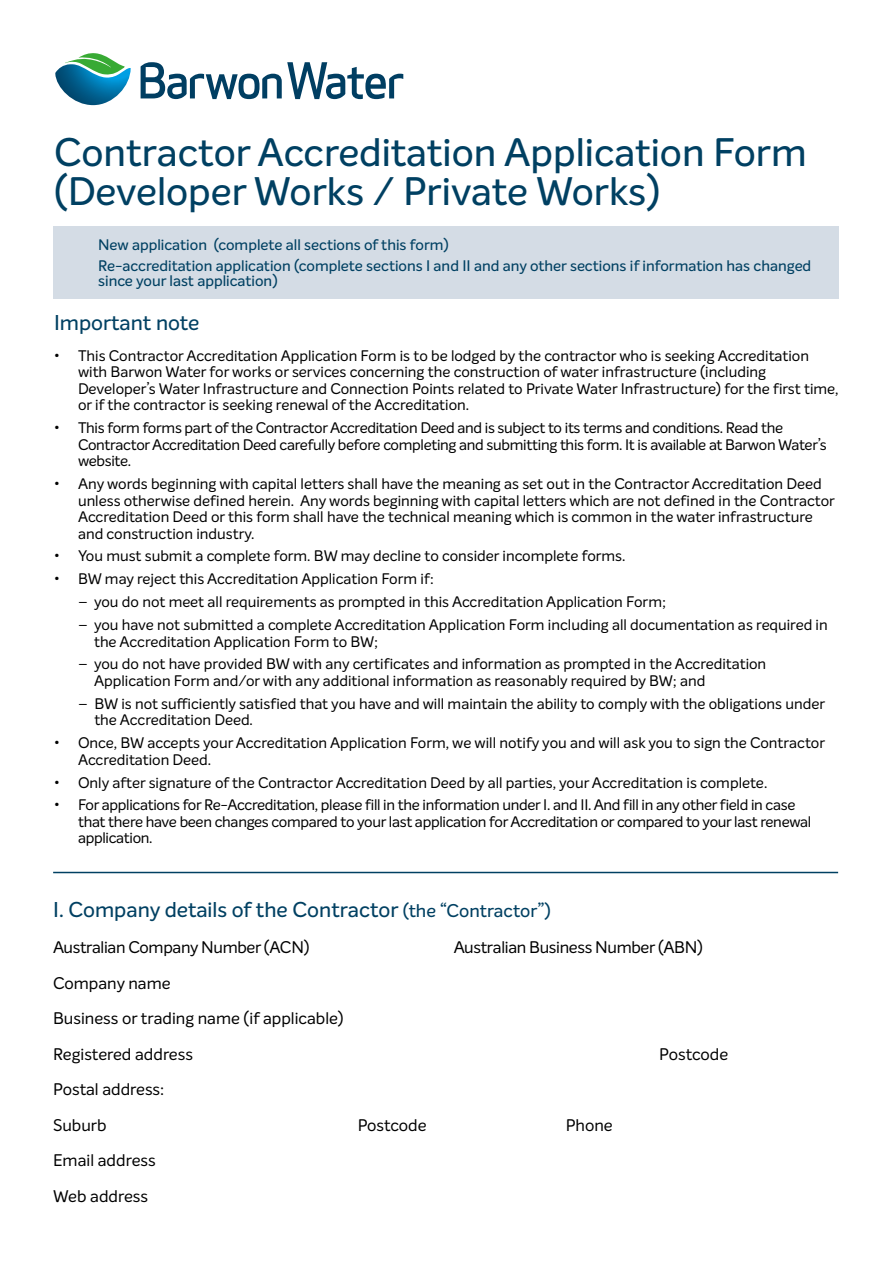
<style>
.page{position:relative;width:893px;height:1263px;background:#fff}
.page>*{position:absolute;margin:0;border:0;box-sizing:border-box;transform-origin:0 0}
.t1{font:500 39px/39.8px "Intelo";color:#004062}
.t2{font:500 21px "Intelo";color:#004062}
.t3{font:16.5px/35.5px "Intelo";color:#000}
.t4{font:16.5px "Intelo";letter-spacing:-.02em;color:#000}
.t5{font:15px/16.5px "Intelo";color:#000}
.t6{font:15px/16.5px "Intelo";letter-spacing:-.02em;color:#000}
.t7{font:500 15px/21.9px "Intelo";color:#004062}
.s1{font-size:18px}
</style>
<div class="page">
<svg style="left:55px;top:53px;width:76px;height:52px"></svg>
<svg style="left:141px;top:62px;width:262px;height:37px"></svg>
<div style="left:53px;top:226px;width:786px;height:72px;background:#d4dce5"></div>
<hr style="left:53px;top:872px;width:785px;height:1px;background:#004062">
<h1 class="t1" style="left:54px;top:132px;width:754px">Contractor Accreditation Application Form (Developer Works / Private Works)</h1>
<p class="t7" style="left:98px;top:233px;width:715px">New application (complete all sections of this form)<br>Re-accreditation application (complete sections I and II and any other sections if information has changed</p>
<p class="t7" style="left:98px;top:270px;width:181px">since your last application)</p>
<h2 class="t2" style="left:54px;top:309px;width:147px">Important note</h2>
<p class="t5" style="left:78px;top:347px;width:762px;text-indent:-24px">• This Contractor Accreditation Application Form is to be lodged by the contractor who is seeking Accreditation with Barwon Water for works or services concerning the construction of water infrastructure (including Developer’s Water Infrastructure and Connection Points related to Private Water Infrastructure) for the first time, or if the contractor is seeking renewal of the Accreditation.</p>
<p class="t6" style="left:78px;top:420px;width:750px;text-indent:-24px">• This form forms part of the Contractor Accreditation Deed and is subject to its terms and conditions. Read the<br>Contractor Accreditation Deed carefully before completing and submitting this form. It is available at Barwon Water’s website.</p>
<p class="t5" style="left:78px;top:475px;width:758px;text-indent:-24px">• Any words beginning with capital letters shall have the meaning as set out in the Contractor Accreditation Deed unless otherwise defined herein. Any words beginning with capital letters which are not defined in the Contractor Accreditation Deed or this form shall have the technical meaning which is common in the water infrastructure and construction industry.</p>
<p class="t5" style="left:54px;top:548px;width:573px">• You must submit a complete form. BW may decline to consider incomplete forms.</p>
<p class="t5" style="left:54px;top:571px;width:382px">• BW may reject this Accreditation Application Form if:</p>
<p class="t5" style="left:78px;top:594px;width:589px">– you do not meet all requirements as prompted in this Accreditation Application Form;</p>
<p class="t5" style="left:94px;top:616px;width:735px;text-indent:-16px">– you have not submitted a complete Accreditation Application Form including all documentation as required in the Accreditation Application Form to BW;</p>
<p class="t5" style="left:94px;top:656px;width:674px;text-indent:-16px">– you do not have provided BW with any certificates and information as prompted in the Accreditation<br>Application Form and/or with any additional information as reasonably required by BW; and</p>
<p class="t5" style="left:94px;top:695px;width:732px;text-indent:-16px">– BW is not sufficiently satisfied that you have and will maintain the ability to comply with the obligations under the Accreditation Deed.</p>
<p class="t5" style="left:78px;top:735px;width:749px;text-indent:-24px">• Once, BW accepts your Accreditation Application Form, we will notify you and will ask you to sign the Contractor<br>Accreditation Deed.</p>
<p class="t5" style="left:54px;top:774px;width:715px">• Only after signature of the Contractor Accreditation Deed by all parties, your Accreditation is complete.</p>
<p class="t6" style="left:78px;top:797px;width:735px;text-indent:-24px">• For applications for Re-Accreditation, please fill in the information under I. and II. And fill in any other field in case that there have been changes compared to your last application for Accreditation or compared to your last renewal application.</p>
<h2 class="t2" style="left:53px;top:897px;width:499px">I. Company details of the Contractor <span class="s1">(the “Contractor”)</span></h2>
<p class="t4" style="left:53px;top:937px;width:258px">Australian Company Number (ACN)</p>
<p class="t4" style="left:454px;top:937px;width:250px">Australian Business Number (ABN)</p>
<p class="t3" style="left:53px;top:965px;width:292px">Company name<br>Business or trading name (if applicable)<br>Registered address</p>
<p class="t3" style="left:659px;top:1036px;width:70px">Postcode</p>
<p class="t3" style="left:53px;top:1071px;width:113px">Postal address:<br>Suburb</p>
<p class="t3" style="left:53px;top:1142px;width:104px">Email address<br>Web address</p>
<p class="t3" style="left:358px;top:1107px;width:70px">Postcode</p>
<p class="t3" style="left:566px;top:1107px;width:49px">Phone</p>
</div>
